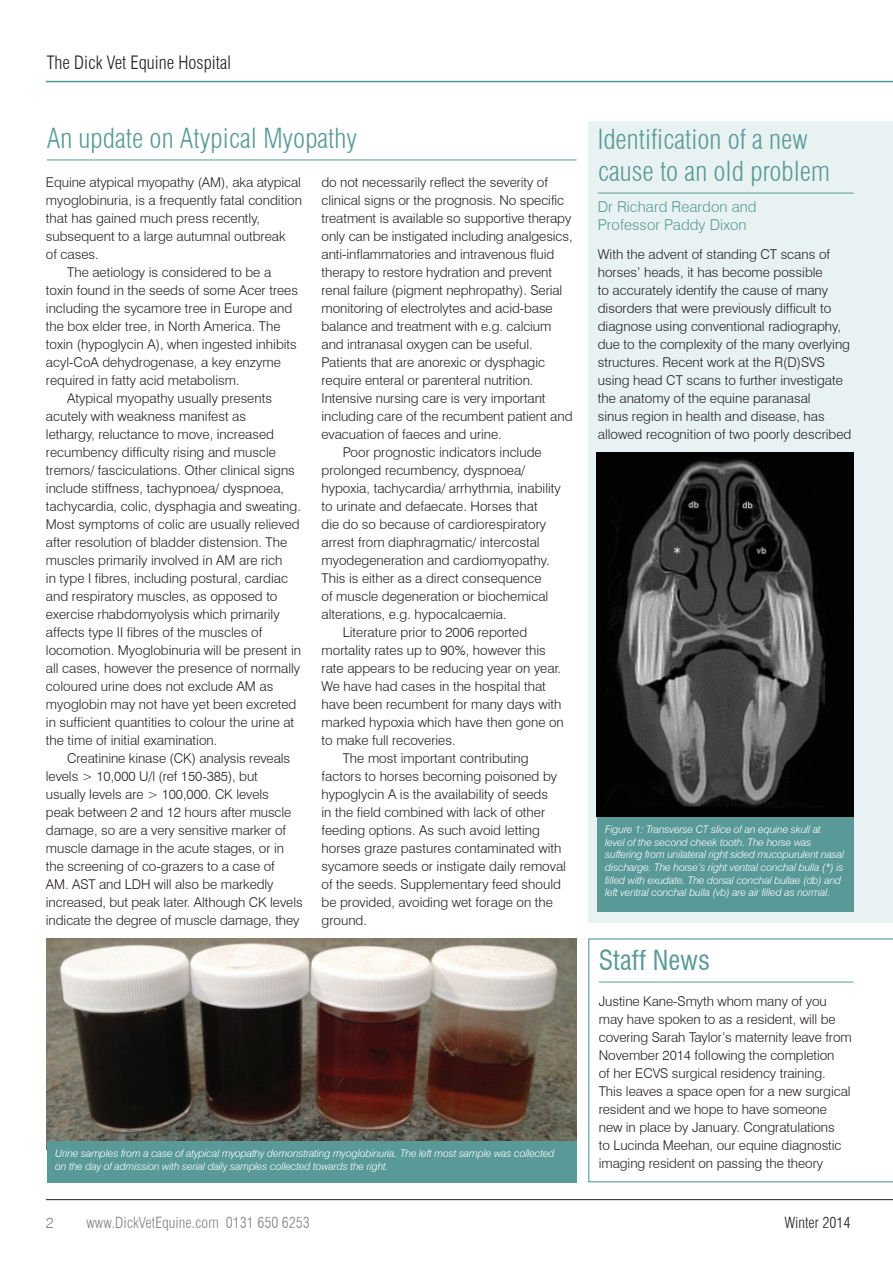
<style>
.page{position:relative;width:893px;height:1263px;background:#fff}
.page>*{position:absolute;margin:0;border:0;box-sizing:border-box;transform-origin:0 0}
.t1{font:300 condensed 27px/32.4px "Swiss 721 BT";color:#599a98}
.t2{font:condensed 27px "Swiss 721 BT";color:#599a98}
.t3{font:300 condensed 18px "Swiss 721 BT";color:#231f20}
.t4{font:300 15px/18px "Swiss 721 BT";letter-spacing:.005em;color:#599a98}
.t5{font:300 condensed 15px "Swiss 721 BT";color:#808285}
.t6{font:300 condensed 15px "Swiss 721 BT";color:#231f20}
.t7{font:300 15px "Swiss 721 BT";color:#808285}
.t8{font:300 13.5px/18px "Swiss 721 BT";color:#231f20}
.t9{font:italic 300 10.5px/12.6px "Swiss 721 BT";letter-spacing:-.01em;color:#fff}
</style>
<div class="page">
<svg style="left:588px;top:938px;width:305px;height:244px"></svg>
<hr style="left:46px;top:1199px;width:847px;height:1px;background:#231f20">
<hr style="left:47px;top:160px;width:530px;height:1px;background:#599a98">
<hr style="left:46px;top:81px;width:847px;height:1px;background:#599a98">
<div style="left:588px;top:121px;width:305px;height:801px;background:#e8f2f2"></div>
<hr style="left:598px;top:193px;width:256px;height:1px;background:#599a98">
<img style="left:597px;top:453px;width:256px;height:364px">
<div style="left:597px;top:817px;width:257px;height:94px;background:#599a98"></div>
<img style="left:47px;top:938px;width:530px;height:203px">
<div style="left:47px;top:1141px;width:530px;height:41px;background:#599a98"></div>
<hr style="left:599px;top:982px;width:255px;height:1px;background:#599a98">
<p class="t3" style="left:47px;top:52px;width:186px">The Dick Vet Equine Hospital</p>
<p class="t1" style="left:47px;top:122px;width:312px">An update on Atypical Myopathy</p>
<p class="t8" style="left:46px;top:173px;width:258px">Equine atypical myopathy (AM), aka atypical myoglobinuria, is a frequently fatal condition that has gained much press recently, subsequent to a large autumnal outbreak<br>of cases.</p>
<p class="t8" style="left:46px;top:263px;width:254px;text-indent:21px">The aetiology is considered to be a toxin found in the seeds of some Acer trees including the sycamore tree in Europe and the box elder tree, in North America. The toxin (hypoglycin A), when ingested inhibits acyl-CoA dehydrogenase, a key enzyme required in fatty acid metabolism.</p>
<p class="t8" style="left:46px;top:389px;width:257px;text-indent:21px">Atypical myopathy usually presents acutely with weakness manifest as<br>lethargy, reluctance to move, increased recumbency difficulty rising and muscle tremors/ fasciculations. Other clinical signs include stiffness, tachypnoea/ dyspnoea, tachycardia, colic, dysphagia and sweating.<br>Most symptoms of colic are usually relieved after resolution of bladder distension. The muscles primarily involved in AM are rich<br>in type I fibres, including postural, cardiac and respiratory muscles, as opposed to exercise rhabdomyolysis which primarily affects type II fibres of the muscles of locomotion. Myoglobinuria will be present in all cases, however the presence of normally coloured urine does not exclude AM as myoglobin may not have yet been excreted in sufficient quantities to colour the urine at the time of initial examination.</p>
<p class="t8" style="left:46px;top:749px;width:258px;text-indent:21px">Creatinine kinase (CK) analysis reveals levels &gt; 10,000 U/l (ref 150-385), but<br>usually levels are &gt; 100,000. CK levels<br>peak between 2 and 12 hours after muscle damage, so are a very sensitive marker of muscle damage in the acute stages, or in the screening of co-grazers to a case of<br>AM. AST and LDH will also be markedly increased, but peak later. Although CK levels indicate the degree of muscle damage, they</p>
<p class="t8" style="left:322px;top:173px;width:253px">do not necessarily reflect the severity of clinical signs or the prognosis. No specific treatment is available so supportive therapy only can be instigated including analgesics, anti-inflammatories and intravenous fluid therapy to restore hydration and prevent renal failure (pigment nephropathy). Serial monitoring of electrolytes and acid-base balance and treatment with e.g. calcium and intranasal oxygen can be useful.<br>Patients that are anorexic or dysphagic require enteral or parenteral nutrition.<br>Intensive nursing care is very important including care of the recumbent patient and evacuation of faeces and urine.</p>
<p class="t8" style="left:322px;top:443px;width:241px;text-indent:21px">Poor prognostic indicators include prolonged recumbency, dyspnoea/ hypoxia, tachycardia/ arrhythmia, inability to urinate and defaecate. Horses that<br>die do so because of cardiorespiratory arrest from diaphragmatic/ intercostal myodegeneration and cardiomyopathy.<br>This is either as a direct consequence<br>of muscle degeneration or biochemical alterations, e.g. hypocalcaemia.</p>
<p class="t8" style="left:322px;top:623px;width:244px;text-indent:21px">Literature prior to 2006 reported mortality rates up to 90%, however this rate appears to be reducing year on year.<br>We have had cases in the hospital that have been recumbent for many days with marked hypoxia which have then gone on to make full recoveries.</p>
<p class="t8" style="left:322px;top:749px;width:246px;text-indent:21px">The most important contributing factors to horses becoming poisoned by hypoglycin A is the availability of seeds<br>in the field combined with lack of other feeding options. As such avoid letting horses graze pastures contaminated with sycamore seeds or instigate daily removal of the seeds. Supplementary feed should be provided, avoiding wet forage on the ground.</p>
<p class="t9" style="left:55px;top:1147px;width:501px">Urine samples from a case of atypical myopathy demonstrating myoglobinuria. The left most sample was collected on the day of admission with serial daily samples collected towards the right.</p>
<p class="t1" style="left:598px;top:123px;width:234px">Identification of a new cause to an old problem</p>
<p class="t4" style="left:598px;top:198px;width:160px">Dr Richard Reardon and<br>Professor Paddy Dixon</p>
<p class="t8" style="left:598px;top:245px;width:254px">With the advent of standing CT scans of horses’ heads, it has become possible<br>to accurately identify the cause of many disorders that were previously difficult to diagnose using conventional radiography, due to the complexity of the many overlying structures. Recent work at the R(D)SVS</p>
<p class="t8" style="left:598px;top:371px;width:255px">using head CT scans to further investigate the anatomy of the equine paranasal<br>sinus region in health and disease, has allowed recognition of two poorly described</p>
<p class="t9" style="left:605px;top:823px;width:241px">Figure 1: Transverse CT slice of an equine skull at<br>level of the second cheek tooth. The horse was suffering from unilateral right sided mucopurulent nasal discharge. The horse’s right ventral conchal bulla (*) is filled with exudate. The dorsal conchal bullae (db) and left ventral conchal bulla (vb) are air filled as normal.</p>
<p class="t2" style="left:599px;top:944px;width:113px">Staff News</p>
<p class="t8" style="left:599px;top:992px;width:254px">Justine Kane-Smyth whom many of you may have spoken to as a resident, will be covering Sarah Taylor’s maternity leave from November 2014 following the completion<br>of her ECVS surgical residency training.<br>This leaves a space open for a new surgical resident and we hope to have someone new in place by January. Congratulations<br>to Lucinda Meehan, our equine diagnostic imaging resident on passing the theory</p>
<p class="t7" style="left:46px;top:1213px;width:9px">2</p>
<p class="t5" style="left:86px;top:1213px;width:225px">www.DickVetEquine.com 0131 650 6253</p>
<p class="t6" style="left:784px;top:1213px;width:68px">Winter 2014</p>
</div>
